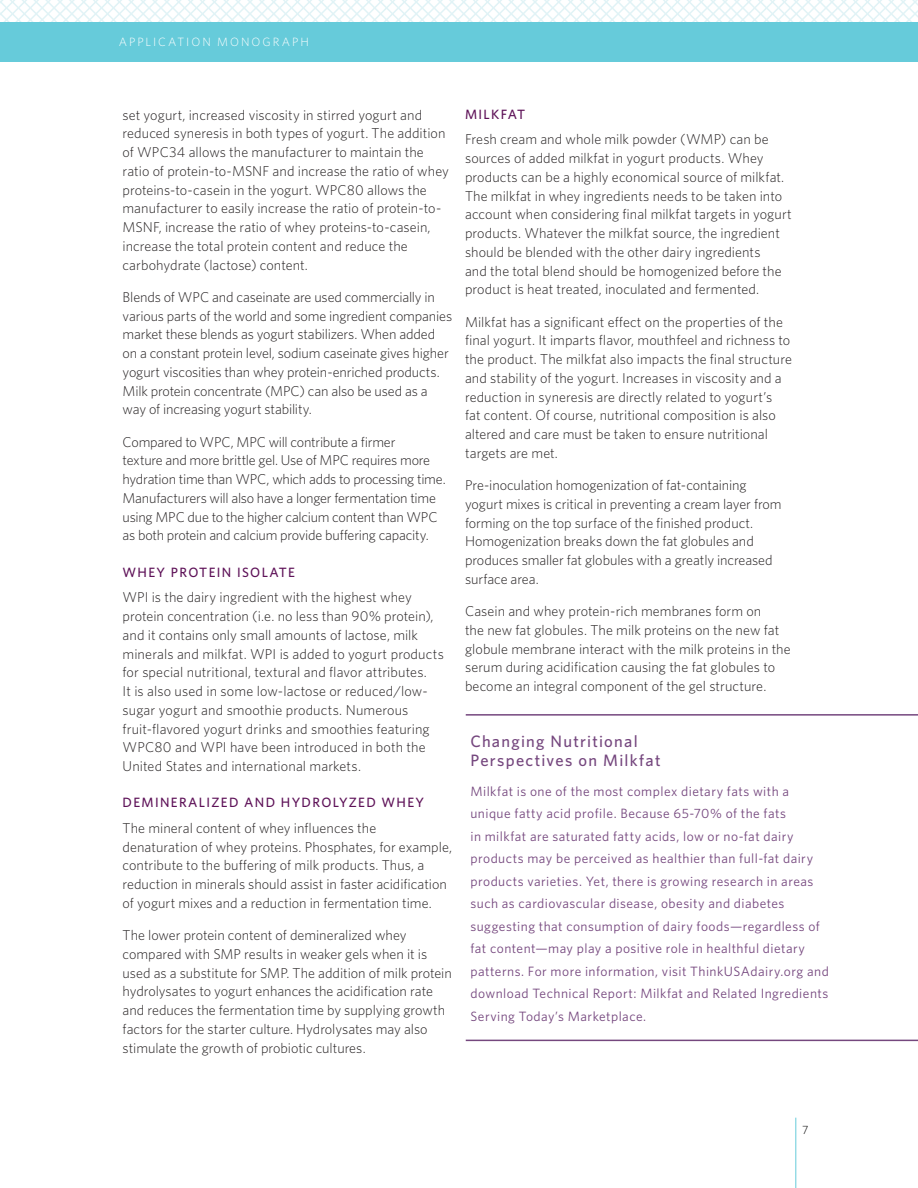
<style>
.page{position:relative;width:918px;height:1188px;background:#fff}
.page>*{position:absolute;margin:0;border:0;box-sizing:border-box;transform-origin:0 0}
.Callout_Text_Box_1_Header{font:500 16.5px/19.5px "Whitney";letter-spacing:.075em;color:#75477e}
.Body_Copy{font:300 14.25px/18.8px "Whitney";color:#231f20}
.Callout_Text_Box_1{font:13.5px/22.5px "Whitney";letter-spacing:.03em;color:#75477e}
.Body_Copy_Level_2_Subheading{font:500 13.5px "Whitney";letter-spacing:.1em;color:#5e1258}
.t1{font:300 12px "Whitney";letter-spacing:.165em;color:#fff}
.t2{font:300 12px "Whitney";color:#000}
</style>
<div class="page">
<div style="left:0;top:22px;width:918px;height:40px;background:#66cbda"></div>
<svg style="left:0;top:0;width:918px;height:22px"></svg>
<hr style="left:795px;top:1118px;width:1px;height:70px;background:#66cbda">
<hr style="left:466px;top:714px;width:452px;height:2px;background:#75477e">
<hr style="left:466px;top:1040px;width:452px;height:1px;background:#75477e">
<p class="t1" style="left:119px;top:34px;width:192px">APPLICATION MONOGRAPH</p>
<p class="Body_Copy" style="left:123px;top:105px;width:328px">set yogurt, increased viscosity in stirred yogurt and reduced syneresis in both types of yogurt. The addition of WPC34 allows the manufacturer to maintain the ratio of protein-to-MSNF and increase the ratio of whey proteins-to-casein in the yogurt. WPC80 allows the manufacturer to easily increase the ratio of protein-to-MSNF, increase the ratio of whey proteins-to-casein, increase the total protein content and reduce the carbohydrate (lactose) content.</p>
<p class="Body_Copy" style="left:123px;top:287px;width:331px">Blends of WPC and caseinate are used commercially in various parts of the world and some ingredient companies market these blends as yogurt stabilizers. When added on a constant protein level, sodium caseinate gives higher yogurt viscosities than whey protein-enriched products.<br>Milk protein concentrate (MPC) can also be used as a way of increasing yogurt stability.</p>
<p class="Body_Copy" style="left:123px;top:432px;width:325px">Compared to WPC, MPC will contribute a firmer<br>texture and more brittle gel. Use of MPC requires more hydration time than WPC, which adds to processing time.<br>Manufacturers will also have a longer fermentation time using MPC due to the higher calcium content than WPC as both protein and calcium provide buffering capacity.</p>
<p class="Body_Copy_Level_2_Subheading" style="left:123px;top:563px;width:174px">WHEY PROTEIN ISOLATE</p>
<p class="Body_Copy" style="left:123px;top:588px;width:323px">WPI is the dairy ingredient with the highest whey protein concentration (i.e. no less than 90% protein), and it contains only small amounts of lactose, milk minerals and milkfat. WPI is added to yogurt products for special nutritional, textural and flavor attributes.<br>It is also used in some low-lactose or reduced/low&shy;sugar yogurt and smoothie products. Numerous fruit-flavored yogurt drinks and smoothies featuring WPC80 and WPI have been introduced in both the United States and international markets.</p>
<p class="Body_Copy_Level_2_Subheading" style="left:123px;top:794px;width:303px">DEMINERALIZED AND HYDROLYZED WHEY</p>
<p class="Body_Copy" style="left:123px;top:818px;width:331px">The mineral content of whey influences the denaturation of whey proteins. Phosphates, for example, contribute to the buffering of milk products. Thus, a reduction in minerals should assist in faster acidification of yogurt mixes and a reduction in fermentation time.</p>
<p class="Body_Copy" style="left:123px;top:925px;width:331px">The lower protein content of demineralized whey compared with SMP results in weaker gels when it is used as a substitute for SMP. The addition of milk protein hydrolysates to yogurt enhances the acidification rate and reduces the fermentation time by supplying growth factors for the starter culture. Hydrolysates may also stimulate the growth of probiotic cultures.</p>
<p class="Body_Copy_Level_2_Subheading" style="left:465px;top:105px;width:62px">MILKFAT</p>
<p class="Body_Copy" style="left:465px;top:130px;width:328px">Fresh cream and whole milk powder (WMP) can be sources of added milkfat in yogurt products. Whey products can be a highly economical source of milkfat.<br>The milkfat in whey ingredients needs to be taken into account when considering final milkfat targets in yogurt products. Whatever the milkfat source, the ingredient should be blended with the other dairy ingredients<br>and the total blend should be homogenized before the product is heat treated, inoculated and fermented.</p>
<p class="Body_Copy" style="left:465px;top:312px;width:328px">Milkfat has a significant effect on the properties of the final yogurt. It imparts flavor, mouthfeel and richness to the product. The milkfat also impacts the final structure and stability of the yogurt. Increases in viscosity and a reduction in syneresis are directly related to yogurt’s<br>fat content. Of course, nutritional composition is also altered and care must be taken to ensure nutritional targets are met.</p>
<p class="Body_Copy" style="left:465px;top:475px;width:318px">Pre-inoculation homogenization of fat-containing yogurt mixes is critical in preventing a cream layer from forming on the top surface of the finished product.<br>Homogenization breaks down the fat globules and produces smaller fat globules with a greatly increased surface area.</p>
<p class="Body_Copy" style="left:465px;top:601px;width:327px">Casein and whey protein-rich membranes form on<br>the new fat globules. The milk proteins on the new fat globule membrane interact with the milk proteins in the serum during acidification causing the fat globules to become an integral component of the gel structure.</p>
<p class="Callout_Text_Box_1_Header" style="left:470px;top:731px;width:192px">Changing Nutritional<br>Perspectives on Milkfat</p>
<p class="Callout_Text_Box_1" style="left:470px;top:779px;width:360px">Milkfat is one of the most complex dietary fats with a unique fatty acid profile. Because 65-70% of the fats<br>in milkfat are saturated fatty acids, low or no-fat dairy products may be perceived as healthier than full-fat dairy products varieties. Yet, there is growing research in areas such as cardiovascular disease, obesity and diabetes suggesting that consumption of dairy foods—regardless of fat content—may play a positive role in healthful dietary patterns. For more information, visit ThinkUSAdairy.org and download Technical Report: Milkfat and Related Ingredients Serving Today’s Marketplace.</p>
<p class="t2" style="left:802px;top:1122px;width:8px">7</p>
</div>
